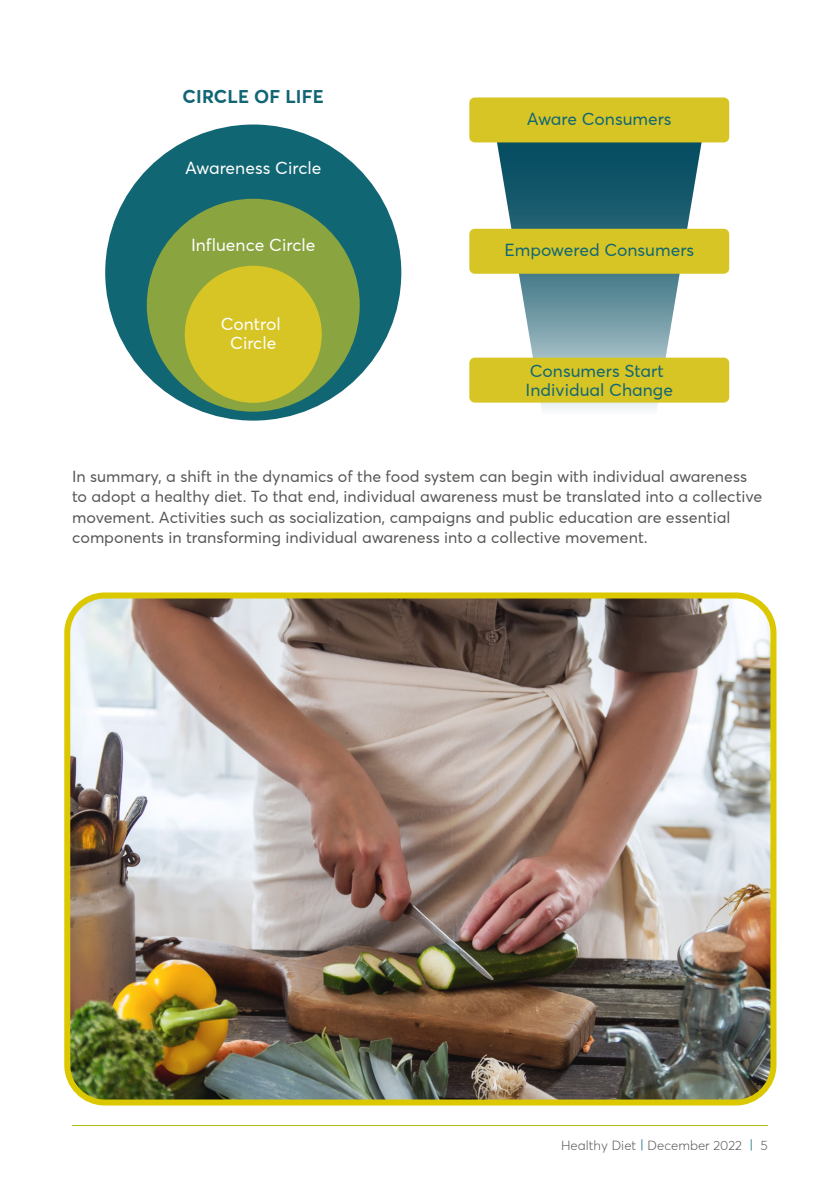
<style>
.page{position:relative;width:840px;height:1191px;background:#fff}
.page>*{position:absolute;margin:0;border:0;box-sizing:border-box;transform-origin:0 0}
.t1{font:700 18.4px "Averta Std";letter-spacing:.01em;color:#116673}
.t2{font:17.4px/18.8px "Averta Std";color:#116673}
.t3{font:17.4px/18.8px "Averta Std";color:#fff;text-align:center}
.body{font:16px/20.4px "Averta Std";color:#575755}
.t4{font:300 13.2px "Averta Std";color:#575755}
.s1{color:#006574}
</style>
<div class="page">
<hr style="left:72px;top:1125px;width:695px;height:1px;background:#aebc15">
<img style="left:71px;top:599px;width:702px;height:503px">
<div style="left:64px;top:592px;width:712px;height:513px;border:6px solid #dcc800;border-radius:38px"></div>
<svg style="left:493px;top:142px;width:211px;height:268px"></svg>
<div style="left:105px;top:124px;width:296px;height:296px;background:#116673;border-radius:50%"></div>
<div style="left:147px;top:199px;width:212px;height:213px;background:#8aa43f;border-radius:50%"></div>
<div style="left:185px;top:266px;width:136px;height:137px;background:#d7c526;border-radius:50%"></div>
<div style="left:469px;top:97px;width:259px;height:45px;background:#d7c526;border-radius:5px"></div>
<div style="left:469px;top:229px;width:259px;height:45px;background:#d7c526;border-radius:5px"></div>
<div style="left:469px;top:357px;width:259px;height:45px;background:#d7c526;border-radius:5px"></div>
<p class="t1" style="left:182px;top:85px;width:143px">CIRCLE OF LIFE</p>
<p class="t3" style="left:185px;top:159px;width:138px">Awareness Circle</p>
<p class="t3" style="left:191px;top:235px;width:126px">Influence Circle</p>
<p class="t3" style="left:221px;top:315px;width:62px">Control<br>Circle</p>
<p class="t2" style="left:526px;top:109px;width:146px">Aware Consumers</p>
<p class="t2" style="left:504px;top:241px;width:191px">Empowered Consumers</p>
<p class="t2" style="left:525px;top:361px;width:149px">Consumers Start<br>Individual Change</p>
<p class="body" style="left:72px;top:466px;width:691px">In summary, a shift in the dynamics of the food system can begin with individual awareness to adopt a healthy diet. To that end, individual awareness must be translated into a collective movement. Activities such as socialization, campaigns and public education are essential components in transforming individual awareness into a collective movement.</p>
<p class="t4" style="left:561px;top:1137px;width:208px">Healthy Diet <span class="s1">|</span> December 2022 <span class="s1">|</span> 5</p>
</div>
